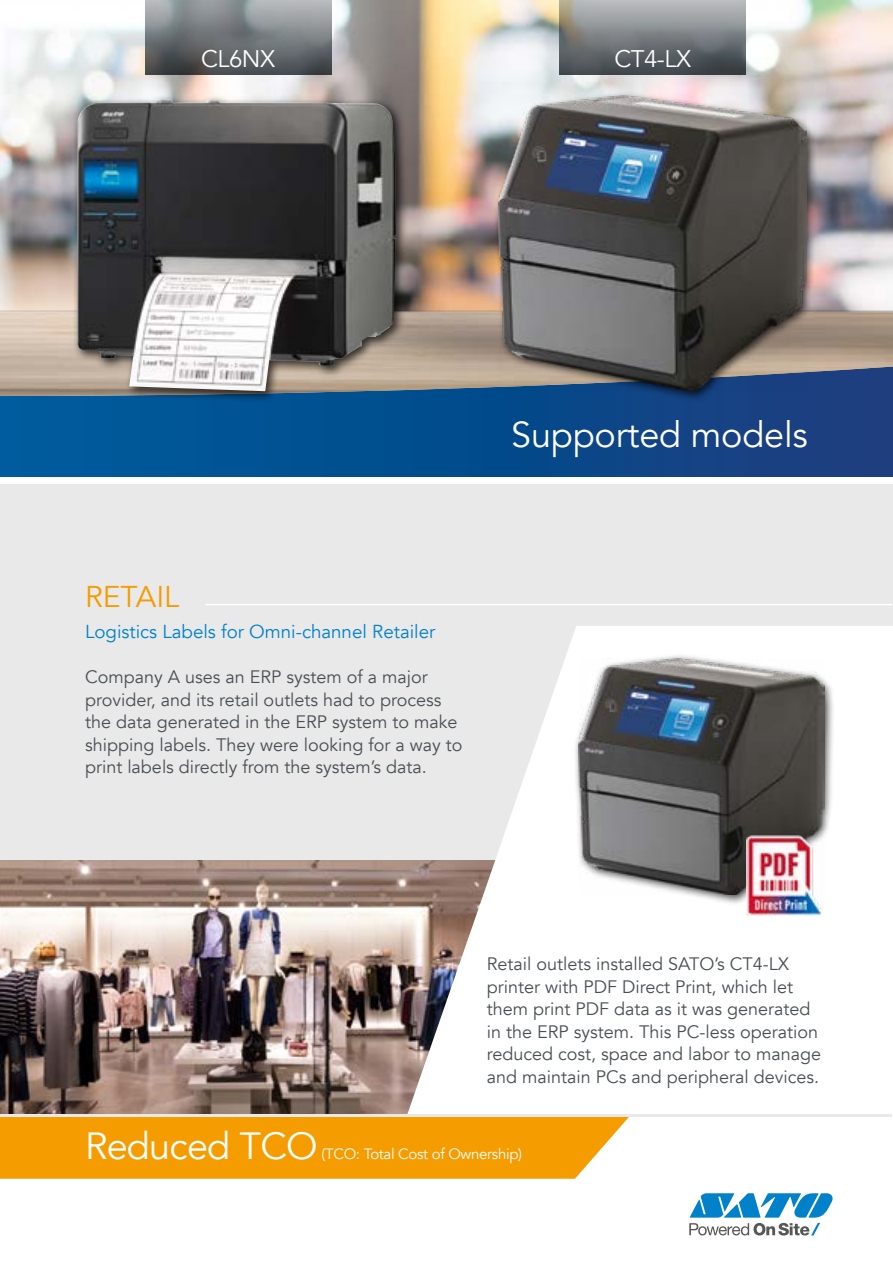
<style>
.page{position:relative;width:893px;height:1263px;background:#fff}
.page>*{position:absolute;margin:0;border:0;box-sizing:border-box;transform-origin:0 0}
.t1{font:800 37.8px "Avenir";letter-spacing:-.02em;color:#fff}
.t2{font:500 36px "Avenir";letter-spacing:-.005em;color:#fff}
.t3{font:900 30px "Avenir";color:#f59c00}
.t4{font:900 24px "Avenir";letter-spacing:-.02em;color:#fff}
.t5{font:900 18.75px "Avenir";color:#0081c9}
.t6{font:500 18px/22.5px "Avenir";color:#484f54}
.t7{font:800 15px "Avenir";letter-spacing:-.02em;color:#fff}
</style>
<div class="page">
<div style="left:0;top:484px;width:893px;height:633px;background:#e9e9e9"></div>
<div style="left:0;top:256px;width:893px;height:221px;background:linear-gradient(to right,#005c9d,#193c7d)"></div>
<img style="left:0;top:0;width:893px;height:192px">
<img style="left:0;top:192px;width:893px;height:204px">
<svg style="left:689px;top:1223px;width:131px;height:12px"></svg>
<svg style="left:690px;top:1193px;width:143px;height:24px"></svg>
<div style="left:494px;top:91px;width:323px;height:311px;background:#000;opacity:.75"></div>
<img style="left:499px;top:96px;width:307px;height:295px">
<div style="left:73px;top:94px;width:334px;height:308px;background:#000;opacity:.75"></div>
<img style="left:77px;top:99px;width:319px;height:292px">
<svg style="left:145px;top:0;width:186px;height:74px;background:#74797c"></svg>
<svg style="left:559px;top:0;width:187px;height:74px;background:#7a7f81"></svg>
<hr style="left:206px;top:604px;width:686px;height:1px;background:#fff">
<img style="left:0;top:860px;width:384px;height:254px">
<svg style="left:384px;top:626px;width:509px;height:491px;fill:#fff"></svg>
<div style="left:574px;top:654px;width:261px;height:252px;background:#000;opacity:.75"></div>
<img style="left:578px;top:658px;width:246px;height:236px">
<img style="left:746px;top:835px;width:78px;height:80px">
<div style="left:0;top:1117px;width:629px;height:62px;background:#f59c00"></div>
<hr style="left:0;top:1114px;width:892px;height:3px;background:#e9e9e9">
<h3 class="t4" style="left:201px;top:45px;width:76px">CL6NX</h3>
<h3 class="t4" style="left:614px;top:45px;width:78px">CT4-LX</h3>
<h3 class="t3" style="left:85px;top:579px;width:96px">RETAIL</h3>
<p class="t5" style="left:85px;top:621px;width:352px">Logistics Labels for Omni-channel Retailer</p>
<p class="t6" style="left:85px;top:666px;width:379px">Company A uses an ERP system of a major provider, and its retail outlets had to process the data generated in the ERP system to make shipping labels. They were looking for a way to print labels directly from the system’s data.</p>
<h2 class="t2" style="left:511px;top:413px;width:298px">Supported models</h2>
<p class="t6" style="left:487px;top:953px;width:336px">Retail outlets installed SATO’s CT4-LX printer with PDF Direct Print, which let them print PDF data as it was generated in the ERP system. This PC-less operation reduced cost, space and labor to manage and maintain PCs and peripheral devices.</p>
<h1 class="t1" style="left:85px;top:1123px;width:234px">Reduced TCO</h1>
<p class="t7" style="left:322px;top:1145px;width:202px">(TCO: Total Cost of Ownership)</p>
</div>
